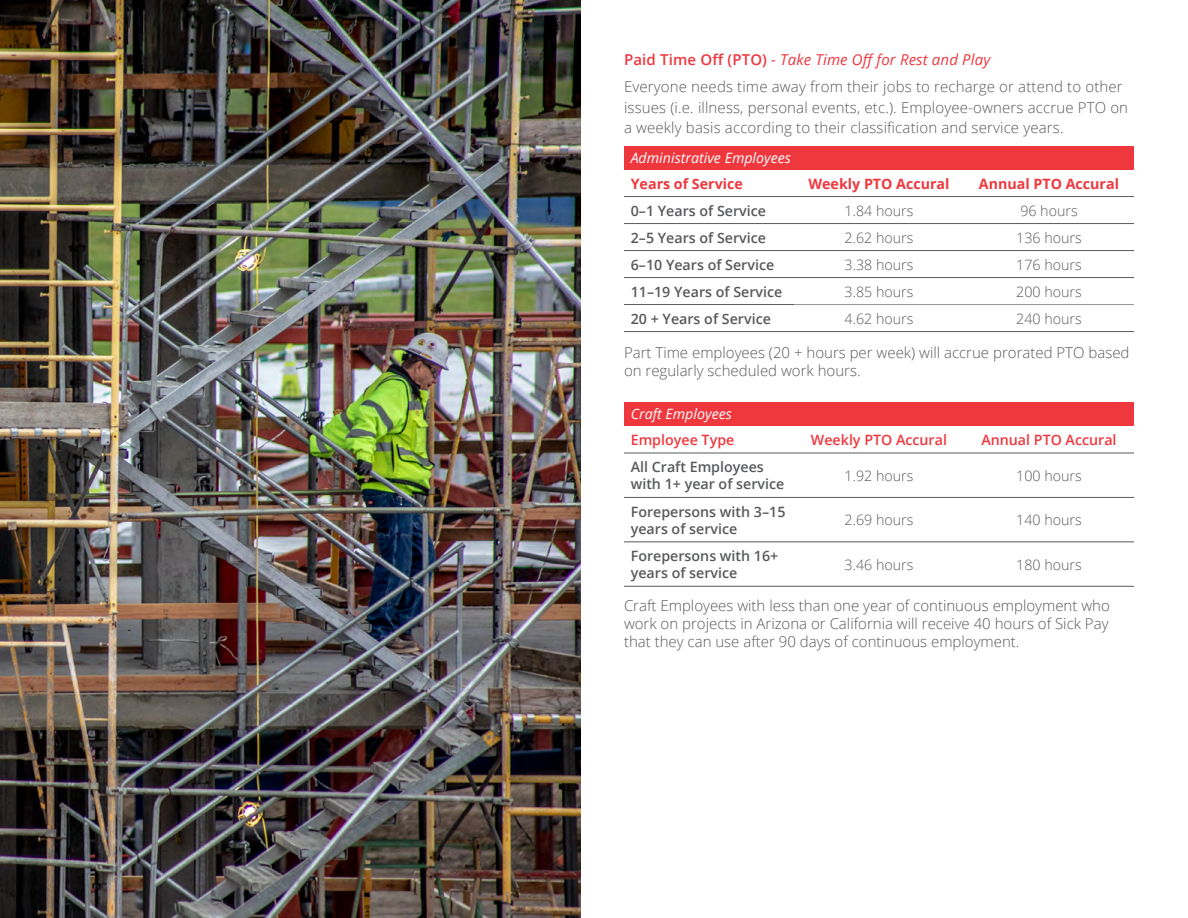
<style>
.page{position:relative;width:1188px;height:918px;background:#fff}
.page>*{position:absolute;margin:0;border:0;box-sizing:border-box;transform-origin:0 0}
.t1{font:300 15px/18px "Open Sans";letter-spacing:.01em;color:#58595b}
.t2{font:600 14.25px/17.1px "Open Sans";color:#58595b}
.t3{font:300 14.25px "Open Sans";color:#58595b}
.t4{font:700 14.25px "Open Sans";color:#ef373e}
.t5{font:600 14.25px "Open Sans";color:#ef373e}
.t6{font:italic 14.25px "Open Sans";color:#fff}
.s1{font-weight:600;color:#ef373e}
.s2{font-weight:400;font-style:italic;color:#ef373e}
</style>
<div class="page">
<div style="left:624px;top:146px;width:510px;height:24px;background:#ef373e"></div>
<hr style="left:624px;top:331px;width:170px;height:1px;background:#58595b">
<hr style="left:794px;top:331px;width:170px;height:1px;background:#58595b">
<hr style="left:964px;top:331px;width:170px;height:1px;background:#58595b">
<hr style="left:624px;top:196px;width:170px;height:1px;background:#58595b">
<hr style="left:794px;top:196px;width:170px;height:1px;background:#58595b">
<hr style="left:964px;top:196px;width:170px;height:1px;background:#58595b">
<hr style="left:624px;top:223px;width:170px;height:1px;background:#58595b">
<hr style="left:794px;top:223px;width:170px;height:1px;background:#58595b">
<hr style="left:964px;top:223px;width:170px;height:1px;background:#58595b">
<hr style="left:624px;top:250px;width:170px;height:1px;background:#58595b">
<hr style="left:794px;top:250px;width:170px;height:1px;background:#58595b">
<hr style="left:964px;top:250px;width:170px;height:1px;background:#58595b">
<hr style="left:624px;top:277px;width:170px;height:1px;background:#58595b">
<hr style="left:794px;top:277px;width:170px;height:1px;background:#58595b">
<hr style="left:964px;top:277px;width:170px;height:1px;background:#58595b">
<hr style="left:624px;top:304px;width:170px;height:1px;background:#58595b">
<hr style="left:794px;top:304px;width:170px;height:1px;background:#939598">
<hr style="left:964px;top:304px;width:170px;height:1px;background:#939598">
<div style="left:624px;top:402px;width:510px;height:24px;background:#ef373e"></div>
<hr style="left:624px;top:453px;width:170px;height:1px;background:#58595b">
<hr style="left:794px;top:453px;width:170px;height:1px;background:#58595b">
<hr style="left:964px;top:453px;width:170px;height:1px;background:#58595b">
<hr style="left:624px;top:497px;width:170px;height:1px;background:#58595b">
<hr style="left:794px;top:497px;width:170px;height:1px;background:#58595b">
<hr style="left:964px;top:497px;width:170px;height:1px;background:#58595b">
<hr style="left:624px;top:541px;width:170px;height:1px;background:#58595b">
<hr style="left:794px;top:541px;width:170px;height:1px;background:#58595b">
<hr style="left:964px;top:541px;width:170px;height:1px;background:#58595b">
<hr style="left:624px;top:586px;width:170px;height:1px;background:#58595b">
<hr style="left:794px;top:586px;width:170px;height:1px;background:#58595b">
<hr style="left:964px;top:586px;width:170px;height:1px;background:#58595b">
<img style="left:0;top:0;width:580px;height:918px">
<p class="t1" style="left:624px;top:46px;width:500px;line-height:27px"><span class="s1">Paid Time Off (PTO)</span> <span class="s2">- Take Time Off for Rest and Play<br></span>Everyone needs time away from their jobs to recharge or attend to other</p>
<p class="t1" style="left:624px;top:97px;width:506px;line-height:20.2px">issues (i.e. illness, personal events, etc.). Employee-owners accrue PTO on a weekly basis according to their classification and service years.</p>
<p class="t6" style="left:631px;top:148px;width:162px">Administrative Employees</p>
<p class="t4" style="left:631px;top:173px;width:114px">Years of Service</p>
<p class="t4" style="left:808px;top:173px;width:143px">Weekly PTO Accural</p>
<p class="t4" style="left:979px;top:173px;width:142px">Annual PTO Accural</p>
<p class="t2" style="left:631px;top:201px;width:137px">0–1 Years of Service</p>
<p class="t3" style="left:845px;top:201px;width:70px">1.84 hours</p>
<p class="t3" style="left:1020px;top:201px;width:59px">96 hours</p>
<p class="t2" style="left:631px;top:229px;width:137px">2–5 Years of Service</p>
<p class="t3" style="left:845px;top:228px;width:70px">2.62 hours</p>
<p class="t3" style="left:1016px;top:228px;width:67px">136 hours</p>
<p class="t2" style="left:631px;top:256px;width:145px">6–10 Years of Service</p>
<p class="t3" style="left:845px;top:255px;width:70px">3.38 hours</p>
<p class="t3" style="left:1016px;top:255px;width:67px">176 hours</p>
<p class="t2" style="left:631px;top:283px;width:153px">11–19 Years of Service</p>
<p class="t3" style="left:845px;top:282px;width:70px">3.85 hours</p>
<p class="t3" style="left:1016px;top:282px;width:67px">200 hours</p>
<p class="t2" style="left:631px;top:310px;width:142px">20 + Years of Service</p>
<p class="t3" style="left:845px;top:309px;width:70px">4.62 hours</p>
<p class="t3" style="left:1016px;top:309px;width:67px">240 hours</p>
<p class="t1" style="left:624px;top:343px;width:507px">Part Time employees (20 + hours per week) will accrue prorated PTO based on regularly scheduled work hours.</p>
<p class="t6" style="left:631px;top:404px;width:103px">Craft Employees</p>
<p class="t5" style="left:631px;top:430px;width:105px">Employee Type</p>
<p class="t5" style="left:811px;top:430px;width:138px">Weekly PTO Accural</p>
<p class="t5" style="left:981px;top:430px;width:137px">Annual PTO Accural</p>
<p class="t2" style="left:631px;top:458px;width:155px">All Craft Employees with 1+ year of service</p>
<p class="t3" style="left:845px;top:466px;width:70px">1.92 hours</p>
<p class="t3" style="left:1016px;top:466px;width:67px">100 hours</p>
<p class="t2" style="left:631px;top:503px;width:156px">Forepersons with 3–15 years of service</p>
<p class="t3" style="left:845px;top:510px;width:70px">2.69 hours</p>
<p class="t3" style="left:1016px;top:510px;width:67px">140 hours</p>
<p class="t2" style="left:631px;top:547px;width:149px">Forepersons with 16+ years of service</p>
<p class="t3" style="left:845px;top:555px;width:70px">3.46 hours</p>
<p class="t3" style="left:1016px;top:555px;width:67px">180 hours</p>
<p class="t1" style="left:624px;top:596px;width:487px;text-align:justify">Craft Employees with less than one year of continuous employment who work on projects in Arizona or California will receive 40 hours of Sick Pay that they can use after 90 days of continuous employment.</p>
</div>
